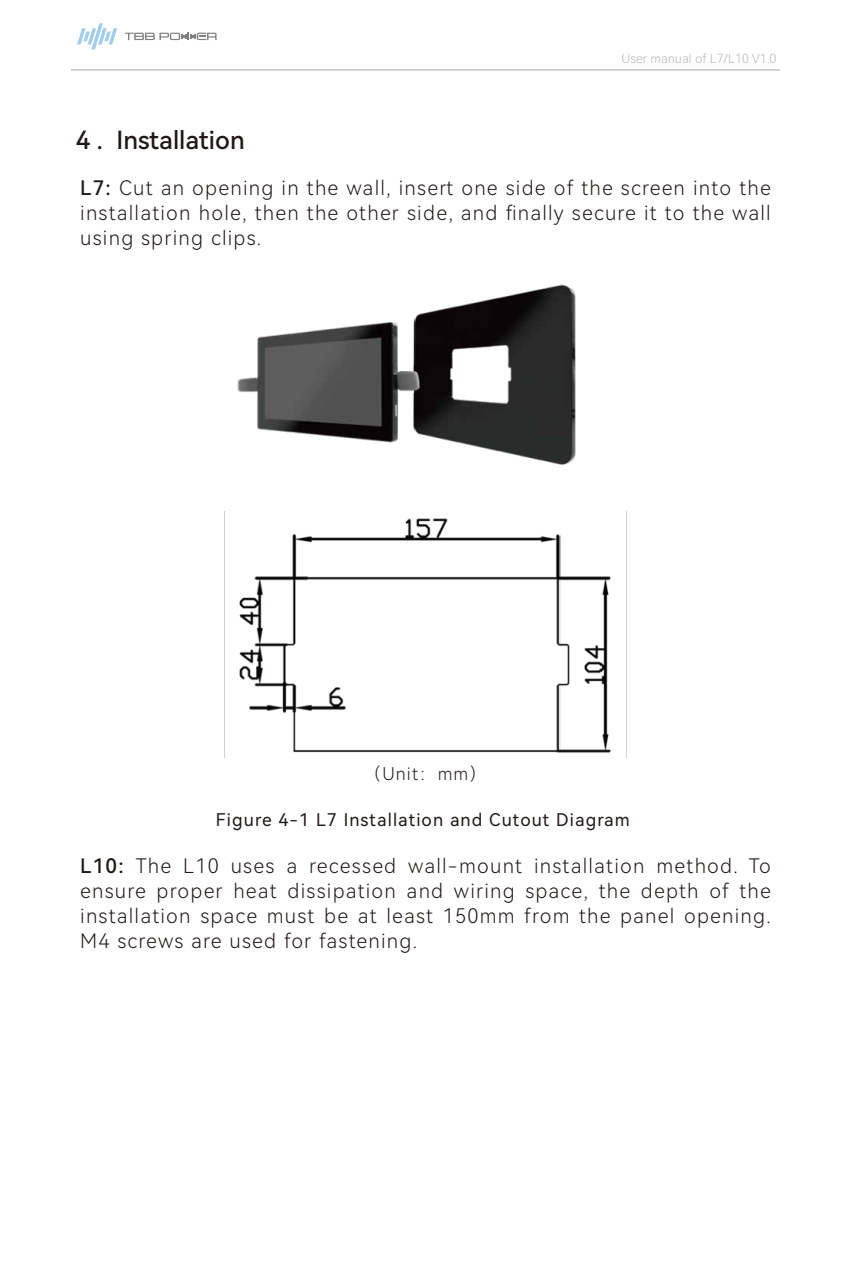
<style>
.page{position:relative;width:851px;height:1276px;background:#fff}
.page>*{position:absolute;margin:0;border:0;box-sizing:border-box;transform-origin:0 0}
.t1{font:25px "Harmony OS Sans SC Medium";color:#221815}
.t2{font:20px/25px "Harmony OS Sans SC Light";letter-spacing:.06em;color:#221815;text-align:justify}
.t3{font:17.5px "Harmony OS Sans SC";letter-spacing:.06em;color:#221815}
.t4{font:17.5px "Harmony OS Sans SC Light";letter-spacing:.06em;color:#221815}
.t5{font:12.5px "Harmony OS Sans SC Light";color:#b5b6b6}
.s1{font-family:"Harmony OS Sans SC Medium"}
</style>
<div class="page">
<hr style="left:71px;top:69px;width:709px;height:2px;background:#b5b6b6">
<svg style="left:125px;top:33px;width:92px;height:7px"></svg>
<svg style="left:77px;top:23px;width:40px;height:26px"></svg>
<img style="left:237px;top:284px;width:339px;height:181px">
<img style="left:224px;top:512px;width:387px;height:245px">
<p class="t1" style="left:76px;top:123px;width:170px">4 . Installation</p>
<p class="t5" style="left:621px;top:50px;width:156px">User manual of L7/L10 V1.0</p>
<p class="t2" style="left:80px;top:175px;width:692px"><span class="s1">L7:</span> Cut an opening in the wall, insert one side of the screen into the installation hole, then the other side, and finally secure it to the wall using spring clips.</p>
<p class="t4" style="left:364px;top:761px;width:124px">（Unit：mm）</p>
<p class="t3" style="left:216px;top:807px;width:415px">Figure 4-1 L7 Installation and Cutout Diagram</p>
<p class="t2" style="left:80px;top:852px;width:692px"><span class="s1">L10:</span> The L10 uses a recessed wall-mount installation method. To ensure proper heat dissipation and wiring space, the depth of the installation space must be at least 150mm from the panel opening.<br>M4 screws are used for fastening.</p>
</div>
